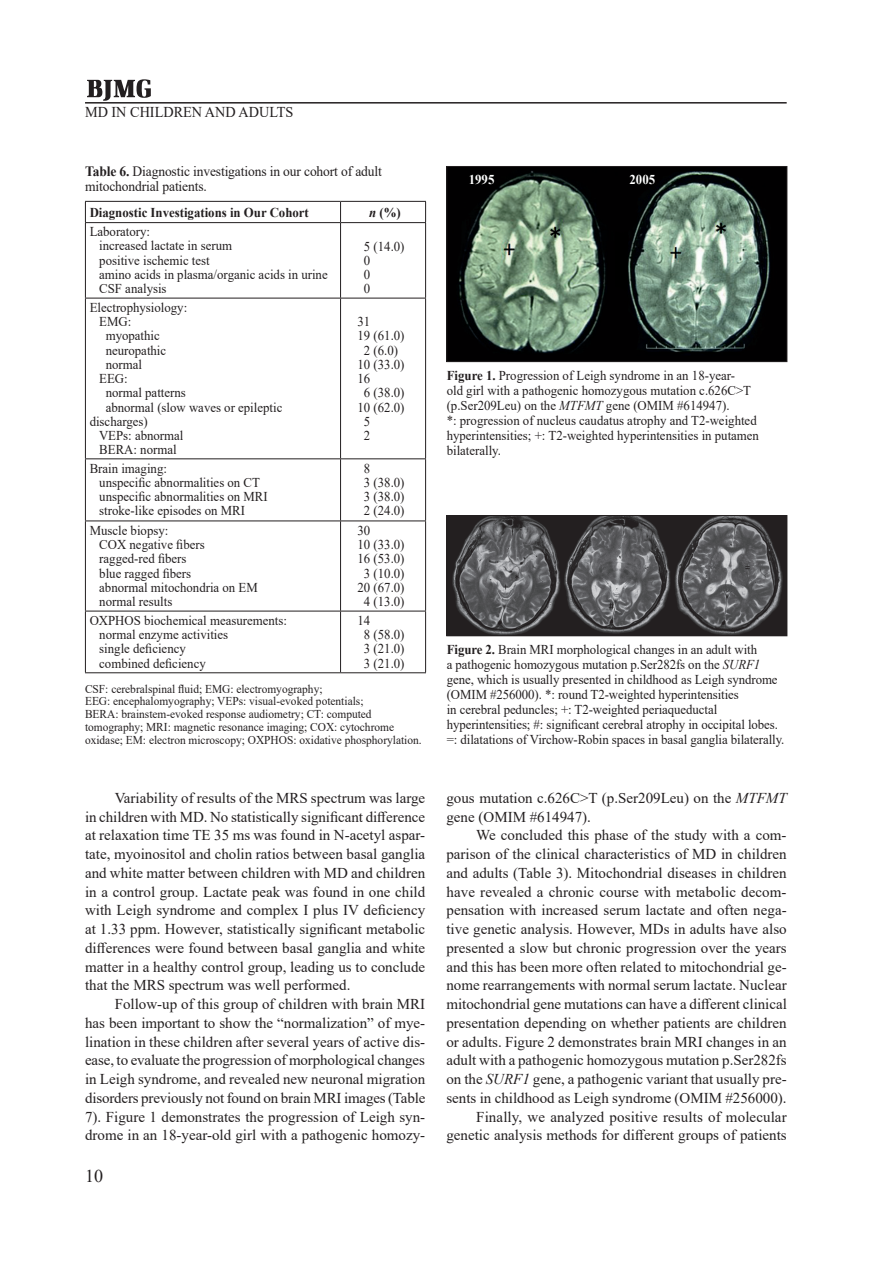
<style>
.page{position:relative;width:893px;height:1263px;background:#fff}
.page>*{position:absolute;margin:0;border:0;box-sizing:border-box;transform-origin:0 0}
.t1{font:18px "Times New Roman";color:#231f20}
.t2{font:15px/18.8px "Times New Roman";color:#231f20;text-align:justify}
.t3{font:15px "Times New Roman";color:#231f20;scale:.95 1}
.t4{font:14.25px/15px "Times New Roman";letter-spacing:-.01em;color:#231f20;scale:.95 1}
.t5{font:13.5px/14.2px "Times New Roman";color:#231f20;scale:.95 1}
.t6{font:700 13.5px "Times New Roman";color:#231f20;scale:.95 1}
.t7{font:700 13.5px "Times New Roman";color:#fff;scale:.95 1}
.t8{font:12px/12.8px "Times New Roman";color:#231f20;scale:.95 1}
.s1{font-weight:700}
.s2{font-style:italic}
</style>
<div class="page">
<hr style="left:85px;top:102px;width:702px;height:2px;background:#231f20">
<svg style="left:87px;top:79px;width:64px;height:22px"></svg>
<hr style="left:85px;top:201px;width:256px;height:1px;background:#231f20">
<svg style="left:85px;top:202px;width:1px;height:20px"></svg>
<hr style="left:341px;top:201px;width:85px;height:1px;background:#231f20">
<svg style="left:340px;top:202px;width:1px;height:20px"></svg>
<svg style="left:425px;top:202px;width:1px;height:20px"></svg>
<hr style="left:85px;top:222px;width:256px;height:1px;background:#231f20">
<hr style="left:85px;top:223px;width:1px;height:75px;background:#231f20">
<hr style="left:341px;top:222px;width:85px;height:1px;background:#231f20">
<hr style="left:340px;top:223px;width:1px;height:75px;background:#231f20">
<hr style="left:425px;top:223px;width:1px;height:75px;background:#231f20">
<hr style="left:85px;top:298px;width:256px;height:1px;background:#231f20">
<hr style="left:85px;top:298px;width:1px;height:160px;background:#231f20">
<hr style="left:341px;top:298px;width:85px;height:1px;background:#231f20">
<hr style="left:340px;top:298px;width:1px;height:160px;background:#231f20">
<hr style="left:425px;top:298px;width:1px;height:160px;background:#231f20">
<hr style="left:85px;top:458px;width:256px;height:1px;background:#231f20">
<hr style="left:85px;top:459px;width:1px;height:61px;background:#231f20">
<hr style="left:341px;top:458px;width:85px;height:1px;background:#231f20">
<hr style="left:340px;top:459px;width:1px;height:61px;background:#231f20">
<hr style="left:425px;top:459px;width:1px;height:61px;background:#231f20">
<hr style="left:85px;top:520px;width:256px;height:1px;background:#231f20">
<hr style="left:85px;top:521px;width:1px;height:90px;background:#231f20">
<hr style="left:341px;top:520px;width:85px;height:1px;background:#231f20">
<hr style="left:340px;top:521px;width:1px;height:90px;background:#231f20">
<hr style="left:425px;top:521px;width:1px;height:90px;background:#231f20">
<hr style="left:85px;top:611px;width:256px;height:1px;background:#231f20">
<hr style="left:85px;top:611px;width:1px;height:61px;background:#231f20">
<hr style="left:341px;top:611px;width:85px;height:1px;background:#231f20">
<hr style="left:340px;top:611px;width:1px;height:61px;background:#231f20">
<hr style="left:425px;top:611px;width:1px;height:61px;background:#231f20">
<hr style="left:85px;top:672px;width:256px;height:1px;background:#231f20">
<hr style="left:341px;top:672px;width:85px;height:1px;background:#231f20">
<img style="left:448px;top:168px;width:337px;height:192px">
<div style="left:446px;top:166px;width:341px;height:196px;border:1px solid #231f20"></div>
<img style="left:448px;top:517px;width:337px;height:117px">
<div style="left:446px;top:515px;width:341px;height:121px;border:1px solid #231f20"></div>
<p class="t3" style="left:85px;top:101px;width:221px">MD IN CHILDREN AND ADULTS</p>
<p class="t4" style="left:85px;top:163px;width:314px"><span class="s1">Table 6.</span> Diagnostic investigations in our cohort of adult mitochondrial patients.</p>
<p class="t6" style="left:90px;top:202px;width:232px">Diagnostic Investigations in Our Cohort</p>
<p class="t6" style="left:369px;top:202px;width:35px"><span class="s2">n</span> (%)</p>
<p class="t5" style="left:99px;top:224px;width:242px;text-indent:-10px">Laboratory:<br>increased lactate in serum<br>positive ischemic test<br>amino acids in plasma/organic acids in urine<br>CSF analysis</p>
<p class="t5" style="left:364px;top:238px;width:44px">5 (14.0)<br>0<br>0<br>0</p>
<p class="t5" style="left:90px;top:300px;width:104px">Electrophysiology:</p>
<p class="t5" style="left:99px;top:314px;width:35px">EMG:</p>
<p class="t5" style="left:106px;top:328px;width:58px">myopathic</p>
<p class="t5" style="left:106px;top:342px;width:65px">neuropathic</p>
<p class="t5" style="left:106px;top:357px;width:40px">normal</p>
<p class="t5" style="left:99px;top:371px;width:31px">EEG:</p>
<p class="t5" style="left:106px;top:385px;width:86px">normal patterns</p>
<p class="t5" style="left:106px;top:399px;width:187px">abnormal (slow waves or epileptic</p>
<p class="t5" style="left:90px;top:414px;width:63px">discharges)</p>
<p class="t5" style="left:99px;top:428px;width:90px">VEPs: abnormal</p>
<p class="t5" style="left:99px;top:442px;width:83px">BERA: normal</p>
<p class="t5" style="left:358px;top:314px;width:15px">31</p>
<p class="t5" style="left:358px;top:328px;width:51px">19 (61.0)</p>
<p class="t5" style="left:364px;top:342px;width:37px">2 (6.0)</p>
<p class="t5" style="left:358px;top:357px;width:51px">10 (33.0)</p>
<p class="t5" style="left:358px;top:371px;width:15px">16</p>
<p class="t5" style="left:364px;top:385px;width:44px">6 (38.0)</p>
<p class="t5" style="left:358px;top:399px;width:51px">10 (62.0)</p>
<p class="t5" style="left:364px;top:414px;width:8px">5</p>
<p class="t5" style="left:364px;top:428px;width:8px">2</p>
<p class="t5" style="left:99px;top:460px;width:179px;text-indent:-10px">Brain imaging:<br>unspecific abnormalities on CT unspecific abnormalities on MRI stroke-like episodes on MRI</p>
<p class="t5" style="left:364px;top:460px;width:44px">8<br>3 (38.0)<br>3 (38.0)<br>2 (24.0)</p>
<p class="t5" style="left:99px;top:523px;width:168px;text-indent:-10px">Muscle biopsy:<br>COX negative fibers ragged-red fibers<br>blue ragged fibers<br>abnormal mitochondria on EM normal results</p>
<p class="t5" style="left:358px;top:523px;width:15px">30</p>
<p class="t5" style="left:358px;top:537px;width:51px">10 (33.0)</p>
<p class="t5" style="left:358px;top:551px;width:51px">16 (53.0)</p>
<p class="t5" style="left:364px;top:565px;width:44px">3 (10.0)</p>
<p class="t5" style="left:358px;top:580px;width:51px">20 (67.0)</p>
<p class="t5" style="left:364px;top:594px;width:44px">4 (13.0)</p>
<p class="t5" style="left:99px;top:613px;width:199px;text-indent:-10px">OXPHOS biochemical measurements: normal enzyme activities<br>single deficiency<br>combined deficiency</p>
<p class="t5" style="left:364px;top:613px;width:44px;text-indent:-6px">14<br>8 (58.0)<br>3 (21.0)<br>3 (21.0)</p>
<p class="t8" style="left:85px;top:682px;width:356px">CSF: cerebralspinal fluid; EMG: electromyography;<br>EEG: encephalomyography; VEPs: visual-evoked potentials;<br>BERA: brainstem-evoked response audiometry; CT: computed tomography; MRI: magnetic resonance imaging; COX: cytochrome oxidase; EM: electron microscopy; OXPHOS: oxidative phosphorylation.</p>
<p class="t2" style="left:85px;top:788px;width:342px;text-indent:30px">Variability of results of the MRS spectrum was large in children with MD. No statistically significant difference at relaxation time TE 35 ms was found in N-acetyl aspar&shy;tate, myoinositol and cholin ratios between basal ganglia and white matter between children with MD and children in a control group. Lactate peak was found in one child with Leigh syndrome and complex I plus IV deficiency at 1.33 ppm. However, statistically significant metabolic differences were found between basal ganglia and white matter in a healthy control group, leading us to conclude that the MRS spectrum was well performed.</p>
<p class="t2" style="left:85px;top:994px;width:342px;text-indent:30px">Follow-up of this group of children with brain MRI has been important to show the “normalization” of mye&shy;lination in these children after several years of active dis&shy;ease, to evaluate the progression of morphological changes in Leigh syndrome, and revealed new neuronal migration disorders previously not found on brain MRI images (Table 7). Figure 1 demonstrates the progression of Leigh syn&shy;drome in an 18-year-old girl with a pathogenic homozy-</p>
<p class="t1" style="left:85px;top:1163px;width:19px">10</p>
<p class="t7" style="left:469px;top:170px;width:29px">1995</p>
<p class="t7" style="left:630px;top:170px;width:29px">2005</p>
<p class="t5" style="left:447px;top:367px;width:330px;line-height:15px"><span class="s1">Figure 1.</span> Progression of Leigh syndrome in an 18-year-<br>old girl with a pathogenic homozygous mutation c.626C&gt;T (p.Ser209Leu) on the <span class="s2">MTFMT</span> gene (OMIM #614947).<br>*: progression of nucleus caudatus atrophy and T2-weighted hyperintensities; +: T2-weighted hyperintensities in putamen bilaterally.</p>
<p class="t5" style="left:447px;top:641px;width:357px;line-height:15px"><span class="s1">Figure 2.</span> Brain MRI morphological changes in an adult with<br>a pathogenic homozygous mutation p.Ser282fs on the <span class="s2">SURF1 </span>gene, which is usually presented in childhood as Leigh syndrome (OMIM #256000). *: round T2-weighted hyperintensities<br>in cerebral peduncles; +: T2-weighted periaqueductal hyperintensities; #: significant cerebral atrophy in occipital lobes. =: dilatations of Virchow-Robin spaces in basal ganglia bilaterally.</p>
<p class="t2" style="left:446px;top:788px;width:342px">gous mutation c.626C&gt;T (p.Ser209Leu) on the <span class="s2">MTFMT </span>gene (OMIM #614947).</p>
<p class="t2" style="left:446px;top:825px;width:342px;text-align:right">We concluded this phase of the study with a com&shy;parison of the clinical characteristics of MD in children and adults (Table 3). Mitochondrial diseases in children have revealed a chronic course with metabolic decom&shy;pensation with increased serum lactate and often nega&shy;tive genetic analysis. However, MDs in adults have also presented a slow but chronic progression over the years and this has been more often related to mitochondrial ge&shy;nome rearrangements with normal serum lactate. Nuclear mitochondrial gene mutations can have a different clinical presentation depending on whether patients are children or adults. Figure 2 demonstrates brain MRI changes in an adult with a pathogenic homozygous mutation p.Ser282fs on the <span class="s2">SURF1</span> gene, a pathogenic variant that usually pre&shy;sents in childhood as Leigh syndrome (OMIM #256000).<br>Finally, we analyzed positive results of molecular genetic analysis methods for different groups of patients</p>
</div>
